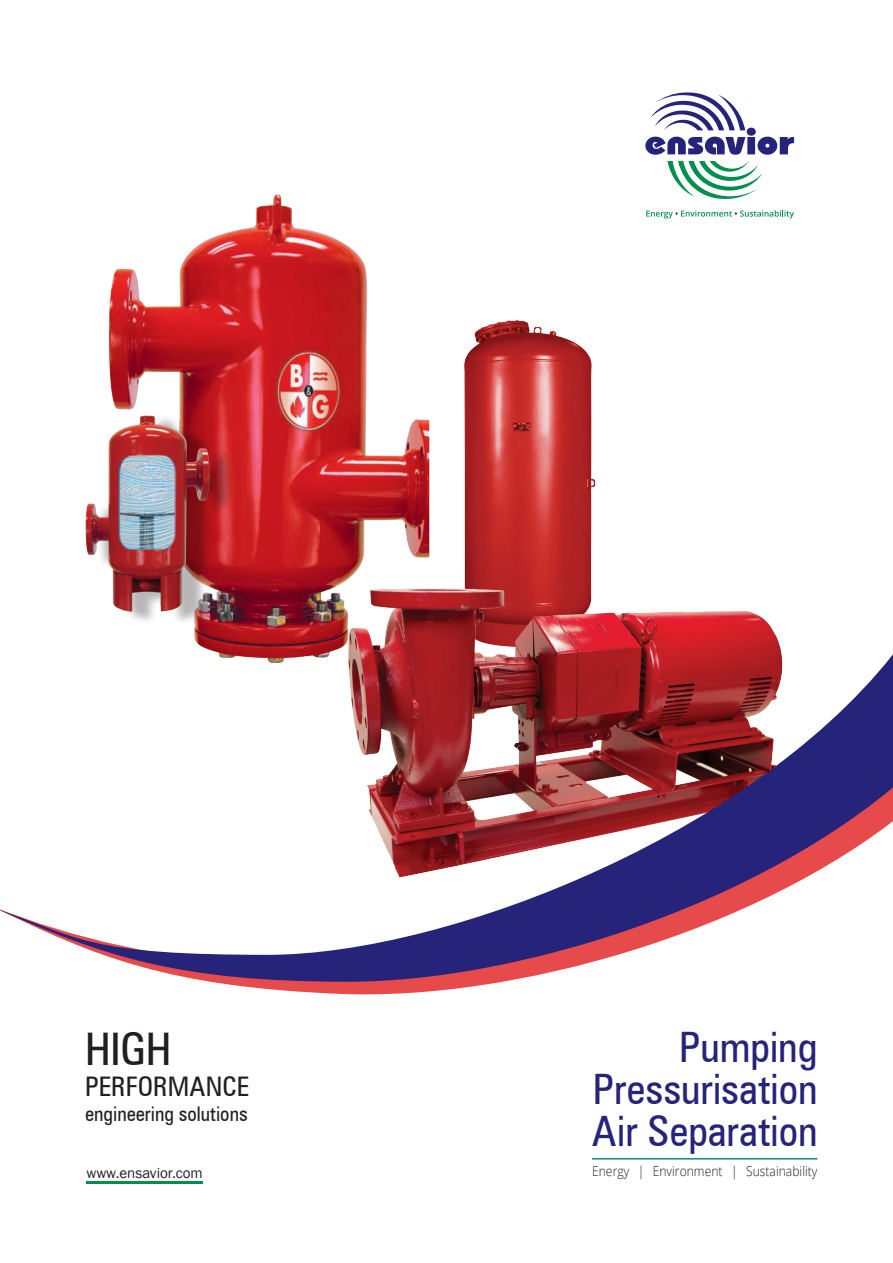
<style>
.page{position:relative;width:893px;height:1263px;background:#fff}
.page>*{position:absolute;margin:0;border:0;box-sizing:border-box;transform-origin:0 0}
.t1{font:condensed 45px "Zurich BT";color:#231f20}
.cover_Heading{font:condensed 42px "Zurich BT";color:#26237b}
.t2{font:condensed 27px "Zurich BT";color:#231f20}
.t3{font:condensed 20.25px "Zurich BT";color:#231f20}
.t4{font:15px "Franklin Gothic";color:#231f20}
.t5{font:300 13.5px "Open Sans";color:#231f20;scale:.9 1}
</style>
<div class="page">
<img style="left:85px;top:194px;width:345px;height:443px">
<img style="left:464px;top:320px;width:132px;height:252px">
<img style="left:338px;top:572px;width:439px;height:65px">
<svg style="left:212px;top:982px;width:289px;height:13px;fill:#e74a4b"></svg>
<svg style="left:0;top:637px;width:893px;height:345px"></svg>
<hr style="left:86px;top:1181px;width:117px;height:3px;background:#008f4d">
<hr style="left:592px;top:1158px;width:225px;height:1px;background:#0d8877">
<svg style="left:645px;top:92px;width:149px;height:63px"></svg>
<svg style="left:646px;top:161px;width:148px;height:58px"></svg>
<p class="t1" style="left:85px;top:1021px;width:88px">HIGH</p>
<p class="t2" style="left:85px;top:1070px;width:166px">PERFORMANCE</p>
<p class="t3" style="left:85px;top:1101px;width:164px">engineering solutions</p>
<p class="t4" style="left:86px;top:1163px;width:118px">www.ensavior.com</p>
<h1 class="cover_Heading" style="left:679px;top:1022px;width:140px">Pumping</h1>
<h1 class="cover_Heading" style="left:593px;top:1064px;width:226px">Pressurisation</h1>
<h1 class="cover_Heading" style="left:592px;top:1106px;width:227px">Air Separation</h1>
<p class="t5" style="left:592px;top:1162px;width:252px">Energy | Environment | Sustainability</p>
</div>
